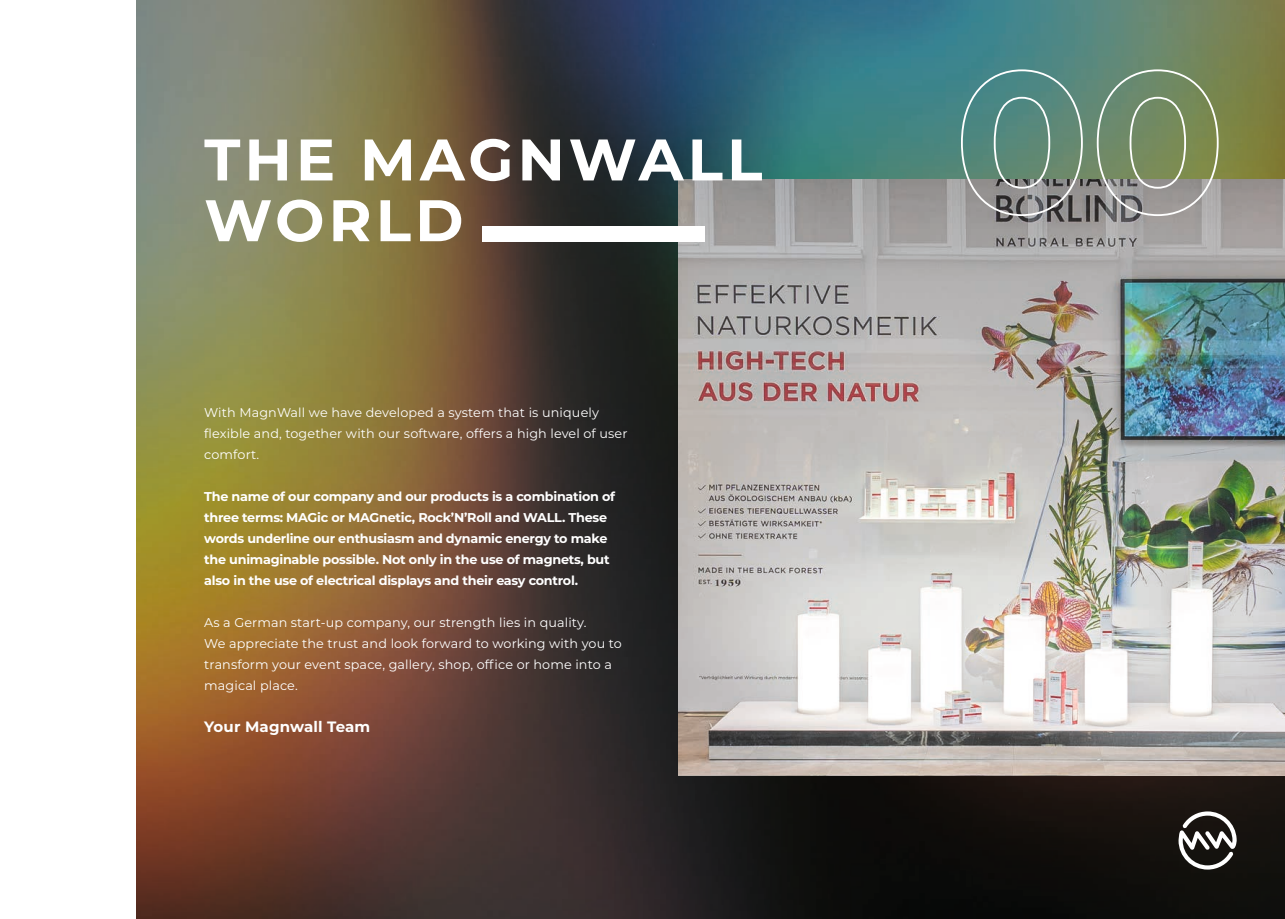
<style>
.page{position:relative;width:1285px;height:919px;background:#fff}
.page>*{position:absolute;margin:0;border:0;box-sizing:border-box;transform-origin:0 0}
.t1{font:700 58.5px/60.8px "Montserrat";letter-spacing:.07em;color:#fff}
.t2{font:700 15px "Montserrat";letter-spacing:.01em;color:#fff}
.t3{font:12.75px/21px "Montserrat";letter-spacing:.01em;color:#fff}
.t4{font:700 12.75px/21px "Montserrat";letter-spacing:-.02em;color:#fff}
</style>
<div class="page">
<img style="left:136px;top:0;width:1148px;height:918px">
<img style="left:553px;top:0;width:419px;height:715px">
<img style="left:972px;top:775px;width:312px;height:143px">
<img style="left:919px;top:775px;width:53px;height:143px">
<img style="left:678px;top:179px;width:606px;height:596px">
<div style="left:482px;top:226px;width:222px;height:16px;background:#fff"></div>
<svg style="left:959px;top:68px;width:124px;height:149px"></svg>
<svg style="left:1095px;top:68px;width:124px;height:149px"></svg>
<svg style="left:1178px;top:811px;width:58px;height:58px"></svg>
<h1 class="t1" style="left:204px;top:126px;width:559px">THE MAGNWALL<br>WORLD</h1>
<p class="t3" style="left:204px;top:401px;width:425px">With MagnWall we have developed a system that is uniquely flexible and, together with our software, offers a high level of user comfort.</p>
<p class="t4" style="left:204px;top:485px;width:412px">The name of our company and our products is a combination of three terms: MAGic or MAGnetic, Rock’N’Roll and WALL. These words underline our enthusiasm and dynamic energy to make the unimaginable possible. Not only in the use of magnets, but also in the use of electrical displays and their easy control.</p>
<p class="t3" style="left:204px;top:611px;width:419px">As a German start-up company, our strength lies in quality.<br>We appreciate the trust and look forward to working with you to transform your event space, gallery, shop, office or home into a magical place.</p>
<p class="t2" style="left:204px;top:715px;width:168px">Your Magnwall Team</p>
</div>
